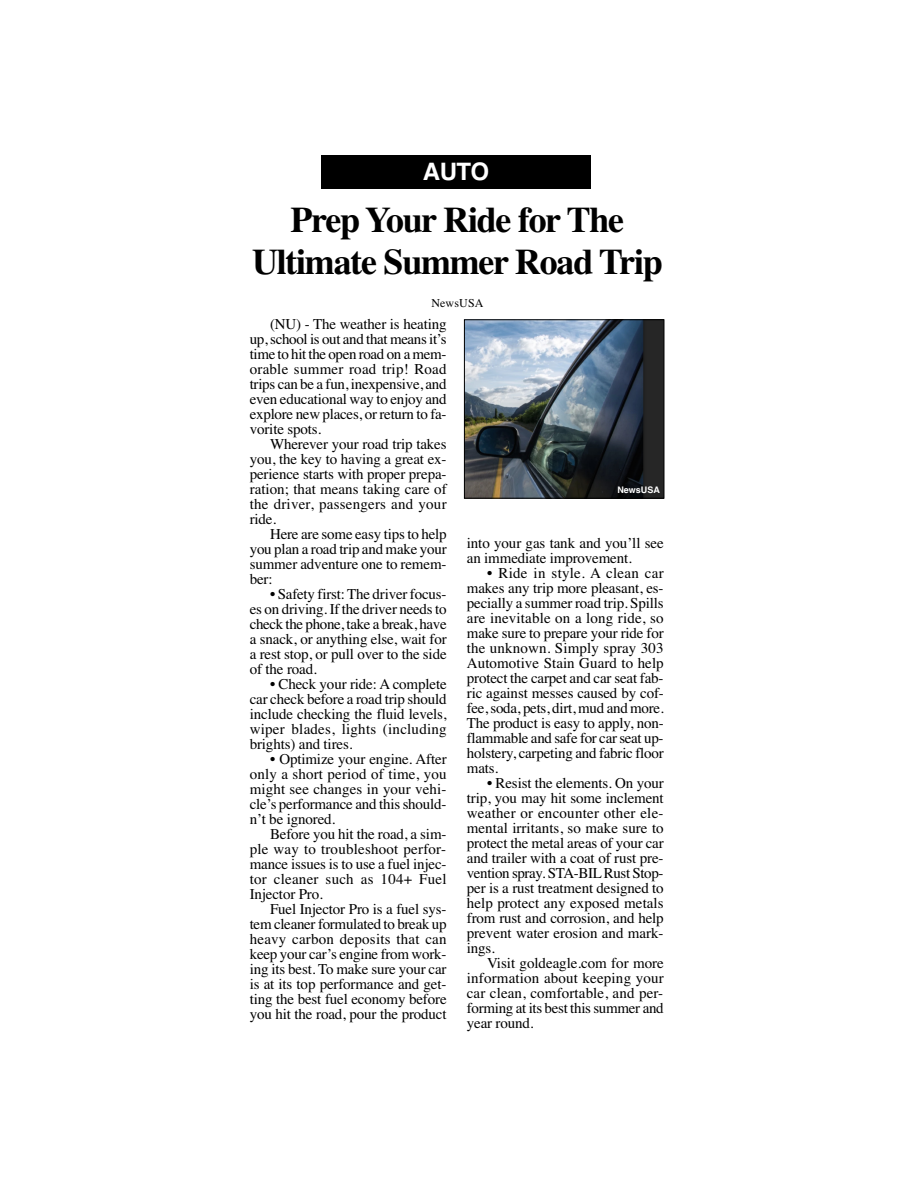
<style>
.page{position:relative;width:918px;height:1188px;background:#fff}
.page>*{position:absolute;margin:0;border:0;box-sizing:border-box;transform-origin:0 0}
.t1{font:700 36px/42px "Times";letter-spacing:-.035em;color:#000;text-align:center}
.t2{font:700 24px "Helvetica";color:#fff}
.t3{font:15px/15px "Times";letter-spacing:-.01em;color:#000;text-align:justify}
.t4{font:12px "Times";letter-spacing:.01em;color:#000}
.t5{font:700 9px "Helvetica";color:#fff}
</style>
<div class="page">
<div style="left:321px;top:155px;width:270px;height:34px;background:#000"></div>
<img style="left:466px;top:322px;width:196px;height:174px">
<div style="left:464px;top:320px;width:200px;height:178px;border:1px solid #000"></div>
<h2 class="t2" style="left:423px;top:158px;width:68px">AUTO</h2>
<h1 class="t1" style="left:252px;top:199px;width:412px">Prep Your Ride for The<br>Ultimate Summer Road Trip</h1>
<p class="t4" style="left:431px;top:296px;width:54px">NewsUSA</p>
<p class="t3" style="left:250px;top:317px;width:198px;text-indent:20px">(NU) - The weather is heating up, school is out and that means it’s time to hit the open road on a mem&shy;orable summer road trip! Road trips can be a fun, inexpensive, and even educational way to enjoy and explore new places, or return to fa&shy;vorite spots.</p>
<p class="t3" style="left:250px;top:437px;width:198px;text-indent:20px">Wherever your road trip takes you, the key to having a great ex&shy;perience starts with proper prepa&shy;ration; that means taking care of the driver, passengers and your ride.</p>
<p class="t3" style="left:250px;top:527px;width:198px;text-indent:20px">Here are some easy tips to help you plan a road trip and make your summer adventure one to remem&shy;ber:</p>
<p class="t3" style="left:250px;top:587px;width:198px;text-indent:20px">• Safety first: The driver focus&shy;es on driving. If the driver needs to check the phone, take a break, have a snack, or anything else, wait for a rest stop, or pull over to the side of the road.</p>
<p class="t3" style="left:250px;top:677px;width:198px;text-indent:20px">• Check your ride: A complete car check before a road trip should include checking the fluid levels, wiper blades, lights (including brights) and tires.</p>
<p class="t3" style="left:250px;top:752px;width:198px;text-indent:20px">• Optimize your engine. After only a short period of time, you might see changes in your vehi&shy;cle’s performance and this should&shy;n’t be ignored.</p>
<p class="t3" style="left:250px;top:827px;width:198px;text-indent:20px">Before you hit the road, a sim&shy;ple way to troubleshoot perfor&shy;mance issues is to use a fuel injec&shy;tor cleaner such as 104+ Fuel Injector Pro.</p>
<p class="t3" style="left:250px;top:902px;width:198px;text-indent:20px">Fuel Injector Pro is a fuel sys&shy;tem cleaner formulated to break up heavy carbon deposits that can keep your car’s engine from work&shy;ing its best. To make sure your car is at its top performance and get&shy;ting the best fuel economy before you hit the road, pour the product</p>
<p class="t5" style="left:617px;top:484px;width:44px">NewsUSA</p>
<p class="t3" style="left:467px;top:535px;width:198px">into your gas tank and you’ll see an immediate improvement.</p>
<p class="t3" style="left:467px;top:565px;width:199px;text-indent:20px">• Ride in style. A clean car makes any trip more pleasant, es&shy;pecially a summer road trip. Spills are inevitable on a long ride, so make sure to prepare your ride for the unknown. Simply spray 303<br>Automotive Stain Guard to help protect the carpet and car seat fab&shy;ric against messes caused by cof&shy;fee, soda, pets, dirt, mud and more.<br>The product is easy to apply, non&shy;flammable and safe for car seat up&shy;holstery, carpeting and fabric floor mats.</p>
<p class="t3" style="left:467px;top:775px;width:198px;text-indent:20px">• Resist the elements. On your trip, you may hit some inclement weather or encounter other ele&shy;mental irritants, so make sure to protect the metal areas of your car and trailer with a coat of rust pre&shy;vention spray. STA-BILRust Stop&shy;per is a rust treatment designed to help protect any exposed metals from rust and corrosion, and help prevent water erosion and mark&shy;ings.</p>
<p class="t3" style="left:467px;top:955px;width:198px;text-indent:20px">Visit goldeagle.com for more information about keeping your car clean, comfortable, and per&shy;forming at its best this summer and year round.</p>
</div>
